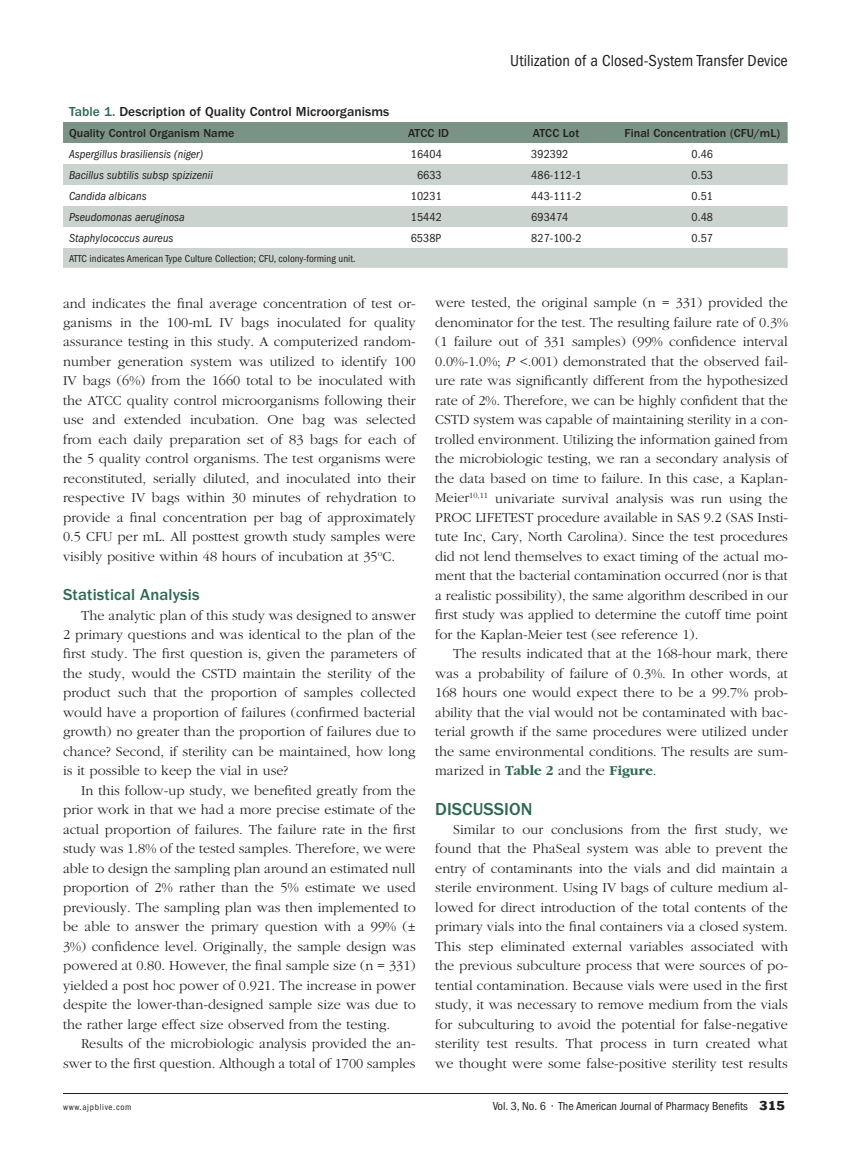
<style>
.page{position:relative;width:851px;height:1161px;background:#fff}
.page>*{position:absolute;margin:0;border:0;box-sizing:border-box;transform-origin:0 0}
.t1{font:500 18px "Franklin Gothic";letter-spacing:.005em;color:#2d6853}
.t2{font:condensed 16.5px "Franklin Gothic";letter-spacing:.005em;color:#231f20}
.t3{font:500 16.5px "Franklin Gothic";letter-spacing:.01em;color:#2d6853}
.t4{font:300 14.25px/19.5px "Garamond";letter-spacing:.005em;color:#231f20;text-align:justify}
.t5{font:500 13.5px "Franklin Gothic";letter-spacing:.005em;color:#231f20}
.t6{font:condensed 12px "Franklin Gothic";letter-spacing:.005em;color:#231f20}
.t7{font:italic condensed 12px "Franklin Gothic";letter-spacing:.005em;color:#231f20}
.t8{font:500 12px "Franklin Gothic";letter-spacing:.005em;color:#231f20}
.t9{font:condensed 10.5px "Franklin Gothic";letter-spacing:.005em;color:#231f20}
.t10{font:condensed 9px "Franklin Gothic";letter-spacing:.075em;color:#231f20}
.s1{color:#2d6853}
.s2{font-style:italic}
.s3{font-weight:700;color:#2d6853}
.s4{font-family:"Franklin Gothic BT";font-stretch:normal}
</style>
<div class="page">
<hr style="left:63px;top:1093px;width:725px;height:1px;background:#231f20">
<div style="left:63px;top:122px;width:724px;height:21px;background:#7a9386"></div>
<svg style="left:63px;top:164px;width:724px;height:104px;fill:#cad3ce"></svg>
<p class="t2" style="left:510px;top:52px;width:279px">Utilization of a Closed-System Transfer Device</p>
<p class="t5" style="left:69px;top:104px;width:322px"><span class="s1">Table 1.</span> Description of Quality Control Microorganisms</p>
<p class="t8" style="left:69px;top:126px;width:167px">Quality Control Organism Name</p>
<p class="t8" style="left:408px;top:126px;width:43px">ATCC ID</p>
<p class="t8" style="left:533px;top:126px;width:48px">ATCC Lot</p>
<p class="t8" style="left:624px;top:126px;width:157px">Final Concentration (CFU/mL)</p>
<p class="t7" style="left:69px;top:147px;width:136px">Aspergillus brasiliensis (niger)</p>
<p class="t6" style="left:411px;top:147px;width:32px">16404</p>
<p class="t6" style="left:531px;top:147px;width:39px">392392</p>
<p class="t6" style="left:691px;top:147px;width:23px">0.46</p>
<p class="t7" style="left:69px;top:168px;width:145px">Bacillus subtilis subsp spizizenii</p>
<p class="t6" style="left:417px;top:168px;width:26px">6633</p>
<p class="t6" style="left:531px;top:168px;width:52px">486-112-1</p>
<p class="t6" style="left:691px;top:168px;width:23px">0.53</p>
<p class="t7" style="left:69px;top:189px;width:79px">Candida albicans</p>
<p class="t6" style="left:411px;top:189px;width:32px">10231</p>
<p class="t6" style="left:531px;top:189px;width:52px">443-111-2</p>
<p class="t6" style="left:691px;top:189px;width:23px">0.51</p>
<p class="t7" style="left:69px;top:210px;width:117px">Pseudomonas aeruginosa</p>
<p class="t6" style="left:411px;top:210px;width:32px">15442</p>
<p class="t6" style="left:531px;top:210px;width:39px">693474</p>
<p class="t6" style="left:691px;top:210px;width:23px">0.48</p>
<p class="t7" style="left:69px;top:231px;width:106px">Staphylococcus aureus</p>
<p class="t6" style="left:411px;top:231px;width:32px">6538P</p>
<p class="t6" style="left:531px;top:231px;width:52px">827-100-2</p>
<p class="t6" style="left:691px;top:231px;width:23px">0.57</p>
<p class="t9" style="left:69px;top:253px;width:288px">ATTC indicates American Type Culture Collection; CFU, colony-forming unit.</p>
<p class="t4" style="left:63px;top:294px;width:354px">and indicates the final average concentration of test or&shy;ganisms in the 100-mL IV bags inoculated for quality assurance testing in this study. A computerized random&shy;number generation system was utilized to identify 100<br>IV bags (6%) from the 1660 total to be inoculated with the ATCC quality control microorganisms following their use and extended incubation. One bag was selected from each daily preparation set of 83 bags for each of the 5 quality control organisms. The test organisms were reconstituted, serially diluted, and inoculated into their respective IV bags within 30 minutes of rehydration to provide a final concentration per bag of approximately 0.5 CFU per mL. All posttest growth study samples were visibly positive within 48 hours of incubation at 35<sup>o</sup>C.</p>
<p class="t3" style="left:63px;top:585px;width:138px">Statistical Analysis</p>
<p class="t4" style="left:63px;top:606px;width:354px;text-indent:18px">The analytic plan of this study was designed to answer 2 primary questions and was identical to the plan of the first study. The first question is, given the parameters of the study, would the CSTD maintain the sterility of the product such that the proportion of samples collected would have a proportion of failures (confirmed bacterial growth) no greater than the proportion of failures due to chance? Second, if sterility can be maintained, how long is it possible to keep the vial in use?</p>
<p class="t4" style="left:63px;top:781px;width:354px;text-indent:18px">In this follow-up study, we benefited greatly from the prior work in that we had a more precise estimate of the actual proportion of failures. The failure rate in the first study was 1.8% of the tested samples. Therefore, we were able to design the sampling plan around an estimated null proportion of 2% rather than the 5% estimate we used previously. The sampling plan was then implemented to be able to answer the primary question with a 99% (± 3%) confidence level. Originally, the sample design was powered at 0.80. However, the final sample size (n = 331) yielded a post hoc power of 0.921. The increase in power despite the lower-than-designed sample size was due to the rather large effect size observed from the testing.</p>
<p class="t4" style="left:63px;top:1034px;width:354px;text-align:right">Results of the microbiologic analysis provided the an&shy;swer to the first question. Although a total of 1700 samples</p>
<p class="t4" style="left:435px;top:293px;width:354px">were tested, the original sample (n = 331) provided the denominator for the test. The resulting failure rate of 0.3% (1 failure out of 331 samples) (99% confidence interval 0.0%-1.0%; <span class="s2">P</span> &lt;.001) demonstrated that the observed fail&shy;ure rate was significantly different from the hypothesized rate of 2%. Therefore, we can be highly confident that the CSTD system was capable of maintaining sterility in a con&shy;trolled environment. Utilizing the information gained from the microbiologic testing, we ran a secondary analysis of the data based on time to failure. In this case, a Kaplan-Meier<sup>10,11</sup> univariate survival analysis was run using the PROC LIFETEST procedure available in SAS 9.2 (SAS Insti&shy;tute Inc, Cary, North Carolina). Since the test procedures did not lend themselves to exact timing of the actual mo&shy;ment that the bacterial contamination occurred (nor is that a realistic possibility), the same algorithm described in our first study was applied to determine the cutoff time point for the Kaplan-Meier test (see reference 1).</p>
<p class="t4" style="left:435px;top:644px;width:354px;text-indent:18px">The results indicated that at the 168-hour mark, there was a probability of failure of 0.3%. In other words, at 168 hours one would expect there to be a 99.7% prob&shy;ability that the vial would not be contaminated with bac&shy;terial growth if the same procedures were utilized under the same environmental conditions. The results are sum&shy;marized in <span class="s3">Table 2</span> and the <span class="s3">Figure</span>.</p>
<p class="t1" style="left:435px;top:798px;width:99px">DISCUSSION</p>
<p class="t4" style="left:435px;top:820px;width:354px;text-indent:18px">Similar to our conclusions from the first study, we found that the PhaSeal system was able to prevent the entry of contaminants into the vials and did maintain a sterile environment. Using IV bags of culture medium al&shy;lowed for direct introduction of the total contents of the primary vials into the final containers via a closed system.<br>This step eliminated external variables associated with the previous subculture process that were sources of po&shy;tential contamination. Because vials were used in the first study, it was necessary to remove medium from the vials for subculturing to avoid the potential for false-negative sterility test results. That process in turn created what we thought were some false-positive sterility test results</p>
<p class="t10" style="left:63px;top:1102px;width:70px">www.ajpblive.com</p>
<p class="t6" style="left:493px;top:1099px;width:293px">Vol. 3, No. 6 • The American Journal of Pharmacy Benefits <span class="s4">315</span></p>
</div>
